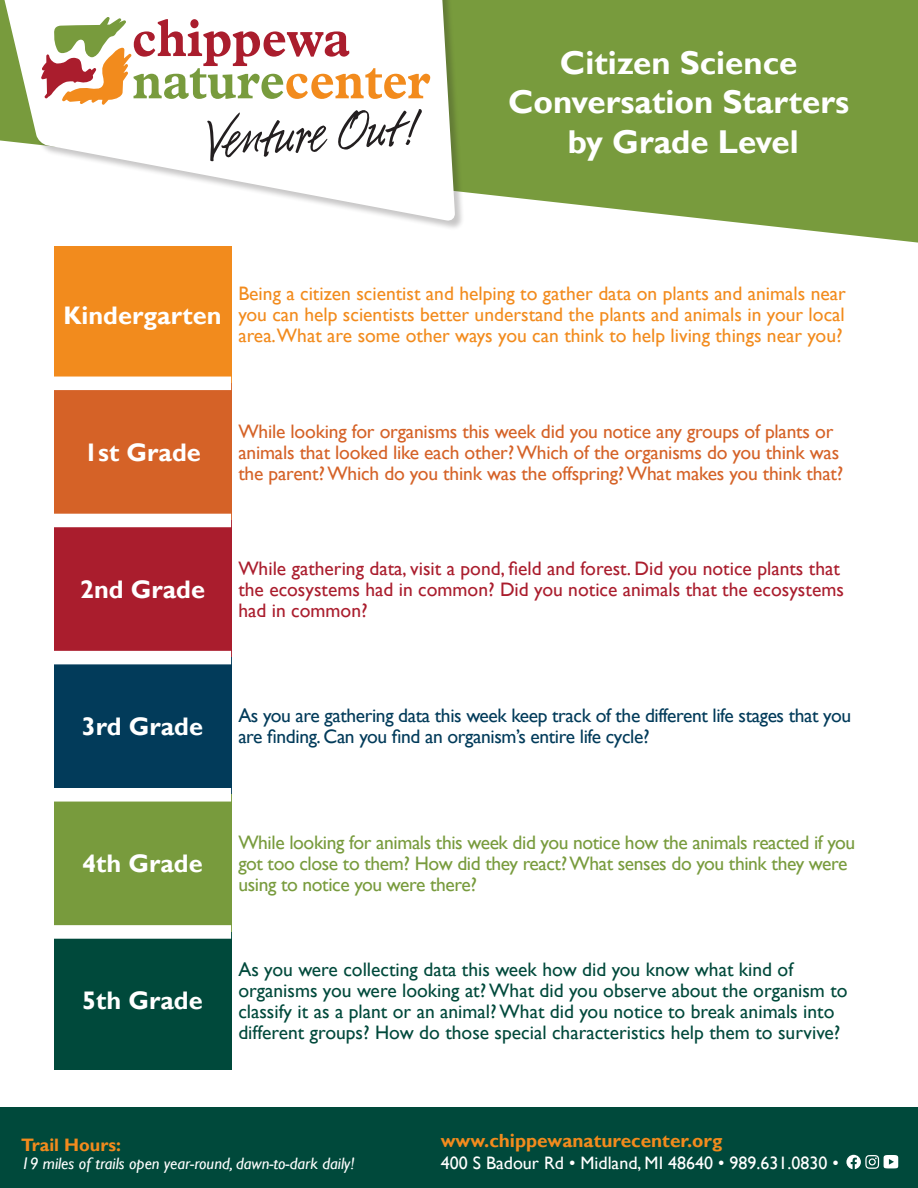
<style>
.page{position:relative;width:918px;height:1188px;background:#fff}
.page>*{position:absolute;margin:0;border:0;box-sizing:border-box;transform-origin:0 0}
.t1{font:700 33px/39.6px "Gill Sans";color:#fff;text-align:center}
.t2{font:700 25.35px "Gill Sans";color:#fff}
.t3{font:19.5px/21px "Gill Sans";color:#00493b}
.t4{font:19.5px/21px "Gill Sans";color:#f28b1d;text-align:justify}
.t5{font:19.5px/21px "Gill Sans";letter-spacing:-.01em;color:#d56227}
.t6{font:19.5px/21px "Gill Sans";letter-spacing:-.02em;color:#789b3d}
.t7{font:19.5px/21px "Gill Sans";color:#aa1d2d}
.t8{font:19.5px/21px "Gill Sans";letter-spacing:-.02em;color:#023b5a}
.t9{font:700 19.05px "Gill Sans";color:#f28b1d}
.t10{font:18px "Gill Sans";color:#fff}
.t11{font:700 18px "Gill Sans";color:#f28b1d}
.t12{font:italic 16.5px "Gill Sans";color:#fff}
</style>
<div class="page">
<div style="left:54px;top:246px;width:177px;height:137px;background:#f28b1d"></div>
<div style="left:54px;top:383px;width:177px;height:137px;background:#d56227"></div>
<div style="left:54px;top:520px;width:177px;height:138px;background:#aa1d2d"></div>
<div style="left:54px;top:658px;width:177px;height:137px;background:#023b5a"></div>
<div style="left:54px;top:795px;width:177px;height:137px;background:#789b3d"></div>
<div style="left:54px;top:932px;width:177px;height:137px;background:#00493b"></div>
<div style="left:54px;top:377px;width:177px;height:13px;background:#fff"></div>
<div style="left:54px;top:514px;width:177px;height:13px;background:#fff"></div>
<div style="left:54px;top:651px;width:177px;height:13px;background:#fff"></div>
<div style="left:54px;top:788px;width:177px;height:14px;background:#fff"></div>
<div style="left:54px;top:925px;width:177px;height:14px;background:#fff"></div>
<div style="left:0;top:1107px;width:918px;height:81px;background:#00493b"></div>
<svg style="left:465px;top:0;width:453px;height:243px;background:#86a551"></svg>
<div style="left:0;top:0;width:465px;height:231px;background:#231f20;opacity:.25"></div>
<svg style="left:0;top:0;width:455px;height:221px"></svg>
<svg style="left:41px;top:17px;width:389px;height:144px"></svg>
<svg style="left:846px;top:1155px;width:52px;height:14px"></svg>
<h1 class="t1" style="left:508px;top:44px;width:343px">Citizen Science<br>Conversation Starters by Grade Level</h1>
<p class="t2" style="left:63px;top:300px;width:160px">Kindergarten</p>
<p class="t4" style="left:238px;top:284px;width:609px">Being a citizen scientist and helping to gather data on plants and animals near you can help scientists better understand the plants and animals in your local area.What are some other ways you can think to help living things near you?</p>
<p class="t2" style="left:84px;top:437px;width:118px">1st Grade</p>
<p class="t2" style="left:80px;top:574px;width:126px">2nd Grade</p>
<p class="t5" style="left:238px;top:421px;width:607px">While looking for organisms this week did you notice any groups of plants or animals that looked like each other? Which of the organisms do you think was the parent? Which do you think was the offspring? What makes you think that?</p>
<p class="t7" style="left:238px;top:558px;width:607px">While gathering data, visit a pond, field and forest. Did you notice plants that the ecosystems had in common? Did you notice animals that the ecosystems had in common?</p>
<p class="t2" style="left:82px;top:711px;width:123px">3rd Grade</p>
<p class="t8" style="left:238px;top:706px;width:614px">As you are gathering data this week keep track of the different life stages that you are finding. Can you find an organism’s entire life cycle?</p>
<p class="t2" style="left:82px;top:848px;width:122px">4th Grade</p>
<p class="t2" style="left:82px;top:985px;width:122px">5th Grade</p>
<p class="t6" style="left:238px;top:832px;width:618px">While looking for animals this week did you notice how the animals reacted if you got too close to them? How did they react? What senses do you think they were using to notice you were there?</p>
<p class="t3" style="left:238px;top:959px;width:611px">As you were collecting data this week how did you know what kind of organisms you were looking at? What did you observe about the organism to classify it as a plant or an animal? What did you notice to break animals into different groups? How do those special characteristics help them to survive?</p>
<p class="t11" style="left:21px;top:1134px;width:101px">Trail Hours:</p>
<p class="t12" style="left:21px;top:1154px;width:335px">19 miles of trails open year-round, dawn-to-dark daily!</p>
<p class="t9" style="left:441px;top:1130px;width:283px">www.chippewanaturecenter.org</p>
<p class="t10" style="left:441px;top:1153px;width:400px">400 S Badour Rd • Midland, MI 48640 • 989.631.0830 •</p>
</div>
